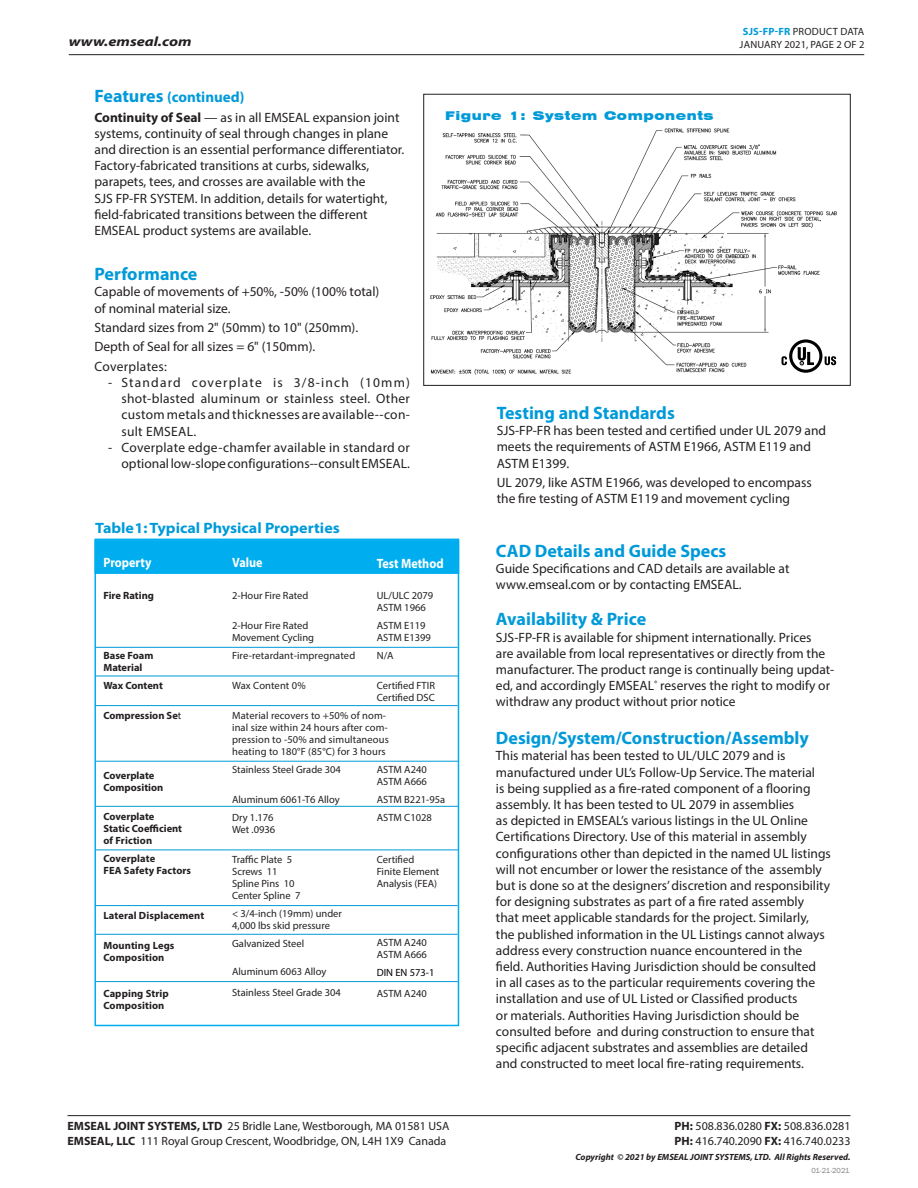
<style>
.page{position:relative;width:918px;height:1188px;background:#fff}
.page>*{position:absolute;margin:0;border:0;box-sizing:border-box;transform-origin:0 0}
.t1{font:700 18px "Myriad Pro";color:#009ad9}
.t2{font:700 semi-expanded 15px "Myriad Pro";color:#009ad9}
.t3{font:700 15px "Myriad Pro";color:#009ad9}
.t4{font:13.5px/16.2px "Myriad Pro";color:#231f20}
.t5{font:700 13.5px "Myriad Pro";color:#fff;scale:.9 1}
.AvGardeplaintext{font:italic 700 13.5px "Myriad Pro";color:#231f20;scale:1.2 1}
.t6{font:13.5px "Myriad Pro";letter-spacing:.02em;color:#231f20}
.t7{font:12px/15px "Myriad Pro";color:#231f20}
.t8{font:900 expanded 12px "Swiss 721 BT";letter-spacing:.05em;color:#009ad9}
.t9{font:10.5px/12px "Myriad Pro";color:#231f20}
.t10{font:700 10.5px/12px "Myriad Pro";color:#231f20}
.t11{font:10.5px/12px "Myriad Pro";color:#231f20}
.t12{font:10.5px "Myriad Pro";letter-spacing:.02em;color:#231f20}
.t13{font:10.5px/18px "Myriad Pro";color:#000}
.t14{font:italic 700 9px "Myriad Pro";color:#231f20}
.t15{font:7.5px "Franklin Gothic";letter-spacing:-.035em;color:#808285}
.s1{font-size:18px}
.s2{font-weight:700}
.s3{font-weight:700;color:#009ad9}
.s4{font-weight:400}
.s5{color:#231f20}
.s6{font-style:normal}
</style>
<div class="page">
<hr style="left:68px;top:1115px;width:782px;height:1px;background:#231f20">
<hr style="left:69px;top:54px;width:795px;height:1px;background:#231f20">
<img style="left:430px;top:128px;width:407px;height:247px">
<div style="left:424px;top:94px;width:426px;height:292px;border:1px solid #231f20"></div>
<svg style="left:782px;top:339px;width:54px;height:34px"></svg>
<div style="left:94px;top:540px;width:365px;height:34px;background:#00aeef;border:2px solid #00aeef"></div>
<hr style="left:95px;top:647px;width:363px;height:1px;background:#009ad9">
<hr style="left:96px;top:676px;width:363px;height:1px;background:#009ad9">
<hr style="left:96px;top:761px;width:363px;height:1px;background:#009ad9">
<hr style="left:96px;top:806px;width:362px;height:1px;background:#009ad9">
<hr style="left:95px;top:850px;width:363px;height:1px;background:#009ad9">
<hr style="left:95px;top:981px;width:363px;height:1px;background:#009ad9">
<hr style="left:95px;top:934px;width:363px;height:1px;background:#009ad9">
<hr style="left:95px;top:705px;width:363px;height:1px;background:#009ad9">
<hr style="left:95px;top:905px;width:363px;height:1px;background:#009ad9">
<div style="left:94px;top:539px;width:365px;height:487px;border:2px solid #00aeef"></div>
<p class="AvGardeplaintext" style="left:69px;top:33px;width:104px">www.emseal.com</p>
<p class="t3" style="left:94px;top:87px;width:152px"><span class="s1">Features</span> (continued)</p>
<p class="t4" style="left:94px;top:109px;width:311px"><span class="s2">Continuity of Seal</span> — as in all EMSEAL expansion joint systems, continuity of seal through changes in plane and direction is an essential performance differentiator.<br>Factory-fabricated transitions at curbs, sidewalks, parapets, tees, and crosses are available with the<br>SJS FP-FR SYSTEM. In addition, details for watertight, field-fabricated transitions between the different EMSEAL product systems are available.</p>
<p class="t8" style="left:445px;top:108px;width:270px">Figure 1: System Components</p>
<p class="t12" style="left:743px;top:25px;width:123px"><span class="s3">SJS-FP-FR</span> PRODUCT DATA</p>
<p class="t9" style="left:740px;top:38px;width:126px">JANUARY 2021, PAGE 2 OF 2</p>
<p class="t1" style="left:94px;top:262px;width:104px">Performance</p>
<p class="t4" style="left:94px;top:283px;width:286px">Capable of movements of +50%, -50% (100% total) of nominal material size.</p>
<p class="t4" style="left:94px;top:319px;width:265px">Standard sizes from 2" (50mm) to 10" (250mm).</p>
<p class="t4" style="left:94px;top:339px;width:222px">Depth of Seal for all sizes = 6" (150mm).</p>
<p class="t6" style="left:94px;top:358px;width:74px">Coverplates:</p>
<p class="t4" style="left:122px;top:374px;width:290px;text-align:justify;text-indent:-14px">- Standard coverplate is 3/8-inch (10mm) shot-blasted aluminum or stainless steel. Other custom metals and thicknesses are available--con&shy;sult EMSEAL.</p>
<p class="t4" style="left:108px;top:439px;width:304px;text-align:right">- Coverplate edge-chamfer available in standard or optional low-slope configurations--consult EMSEAL.</p>
<p class="t2" style="left:95px;top:518px;width:246px">Table 1: Typical Physical Properties</p>
<p class="t5" style="left:232px;top:554px;width:35px">Value</p>
<p class="t9" style="left:232px;top:589px;width:78px">2-Hour Fire Rated</p>
<p class="t9" style="left:232px;top:619px;width:83px">2-Hour Fire Rated<br>Movement Cycling</p>
<p class="t9" style="left:232px;top:649px;width:125px">Fire-retardant-impregnated</p>
<p class="t9" style="left:232px;top:679px;width:75px">Wax Content 0%</p>
<p class="t9" style="left:232px;top:709px;width:158px">Material recovers to +50% of nom&shy;inal size within 24 hours after com&shy;pression to -50% and simultaneous heating to 180°F (85°C) for 3 hours</p>
<p class="t9" style="left:232px;top:763px;width:110px">Stainless Steel Grade 304</p>
<p class="t9" style="left:232px;top:793px;width:109px">Aluminum 6061-T6 Alloy</p>
<p class="t9" style="left:232px;top:811px;width:43px">Dry 1.176</p>
<p class="t9" style="left:232px;top:823px;width:45px">Wet .0936</p>
<p class="t9" style="left:232px;top:853px;width:70px">Traffic Plate 5<br>Screws 11<br>Spline Pins 10<br>Center Spline 7</p>
<p class="t9" style="left:232px;top:907px;width:111px">&lt; 3/4-inch (19mm) under<br>4,000 lbs skid pressure</p>
<p class="t9" style="left:232px;top:937px;width:74px">Galvanized Steel</p>
<p class="t9" style="left:232px;top:966px;width:96px">Aluminum 6063 Alloy</p>
<p class="t9" style="left:232px;top:987px;width:110px">Stainless Steel Grade 304</p>
<p class="t5" style="left:377px;top:554px;width:76px">Test Method</p>
<p class="t11" style="left:377px;top:590px;width:58px">UL/ULC 2079<br>ASTM 1966</p>
<p class="t11" style="left:377px;top:620px;width:56px">ASTM E119<br>ASTM E1399</p>
<p class="t9" style="left:377px;top:650px;width:18px">N/A</p>
<p class="t9" style="left:377px;top:680px;width:60px">Certified FTIR<br>Certified DSC</p>
<p class="t5" style="left:103px;top:554px;width:55px">Property</p>
<p class="t10" style="left:103px;top:589px;width:52px">Fire Rating</p>
<p class="t10" style="left:103px;top:649px;width:52px">Base Foam<br>Material</p>
<p class="t10" style="left:103px;top:679px;width:61px">Wax Content</p>
<p class="t10" style="left:103px;top:710px;width:79px">Compression Se<span class="s4">t</span></p>
<p class="t9" style="left:377px;top:764px;width:52px">ASTM A240</p>
<p class="t9" style="left:377px;top:773px;width:70px;line-height:18px">ASTM A666<br>ASTM B221-95a</p>
<p class="t9" style="left:377px;top:812px;width:57px">ASTM C1028</p>
<p class="t9" style="left:377px;top:854px;width:64px">Certified<br>Finite Element<br>Analysis (FEA)</p>
<p class="t10" style="left:103px;top:770px;width:61px">Coverplate<br>Composition</p>
<p class="t10" style="left:103px;top:810px;width:80px">Coverplate<br>Static Coefficient</p>
<p class="t10" style="left:103px;top:831px;width:53px;line-height:18px">of Friction<br>Coverplate</p>
<p class="t10" style="left:103px;top:864px;width:89px">FEA Safety Factors</p>
<p class="t10" style="left:103px;top:909px;width:102px">Lateral Displacement</p>
<p class="t10" style="left:103px;top:939px;width:73px">Mounting Legs<br>Composition</p>
<p class="t10" style="left:103px;top:987px;width:67px">Capping Strip<br>Composition</p>
<p class="t9" style="left:377px;top:936px;width:52px">ASTM A240</p>
<p class="t13" style="left:377px;top:945px;width:59px"><span class="s5">ASTM A666<br></span>DIN EN 573-1</p>
<p class="t11" style="left:377px;top:987px;width:52px">ASTM A240</p>
<p class="t7" style="left:68px;top:1119px;width:383px"><span class="s2">EMSEAL JOINT SYSTEMS, LTD</span> 25 Bridle Lane, Westborough, MA 01581 USA<br><span class="s2">EMSEAL, LLC</span> 111 Royal Group Crescent, Woodbridge, ON, L4H 1X9 Canada</p>
<p class="t1" style="left:497px;top:401px;width:180px">Testing and Standards</p>
<p class="t4" style="left:497px;top:422px;width:331px">SJS-FP-FR has been tested and certified under UL 2079 and meets the requirements of ASTM E1966, ASTM E119 and<br>ASTM E1399.</p>
<p class="t4" style="left:497px;top:474px;width:317px">UL 2079, like ASTM E1966, was developed to encompass the fire testing of ASTM E119 and movement cycling</p>
<p class="t1" style="left:496px;top:539px;width:232px">CAD Details and Guide Specs</p>
<p class="t4" style="left:496px;top:560px;width:295px">Guide Specifications and CAD details are available at www.emseal.com or by contacting EMSEAL.</p>
<p class="t1" style="left:496px;top:608px;width:152px">Availability &amp; Price</p>
<p class="t4" style="left:496px;top:629px;width:340px">SJS-FP-FR is available for shipment internationally. Prices<br>are available from local representatives or directly from the manufacturer. The product range is continually being updat&shy;ed, and accordingly EMSEAL<sup>®</sup> reserves the right to modify or withdraw any product without prior notice</p>
<p class="t1" style="left:496px;top:726px;width:314px">Design/System/Construction/Assembly</p>
<p class="t4" style="left:496px;top:748px;width:337px">This material has been tested to UL/ULC 2079 and is manufactured under UL’s Follow-Up Service. The material<br>is being supplied as a fire-rated component of a flooring assembly. It has been tested to UL 2079 in assemblies<br>as depicted in EMSEAL’s various listings in the UL Online Certifications Directory. Use of this material in assembly configurations other than depicted in the named UL listings will not encumber or lower the resistance of the assembly but is done so at the designers’ discretion and responsibility for designing substrates as part of a fire rated assembly<br>that meet applicable standards for the project. Similarly, the published information in the UL Listings cannot always address every construction nuance encountered in the field. Authorities Having Jurisdiction should be consulted<br>in all cases as to the particular requirements covering the installation and use of UL Listed or Classified products<br>or materials. Authorities Having Jurisdiction should be consulted before and during construction to ensure that specific adjacent substrates and assemblies are detailed and constructed to meet local fire-rating requirements.</p>
<p class="t7" style="left:675px;top:1119px;width:177px"><span class="s2">PH:</span> 508.836.0280 <span class="s2">FX:</span> 508.836.0281<br><span class="s2">PH:</span> 416.740.2090 <span class="s2">FX:</span> 416.740.0233</p>
<p class="t14" style="left:575px;top:1152px;width:277px">Copyright <span class="s6">©</span> 2021 by EMSEAL JOINT SYSTEMS, LTD. All Rights Reserved.</p>
<p class="t15" style="left:811px;top:1166px;width:40px">01-21-2021</p>
</div>
